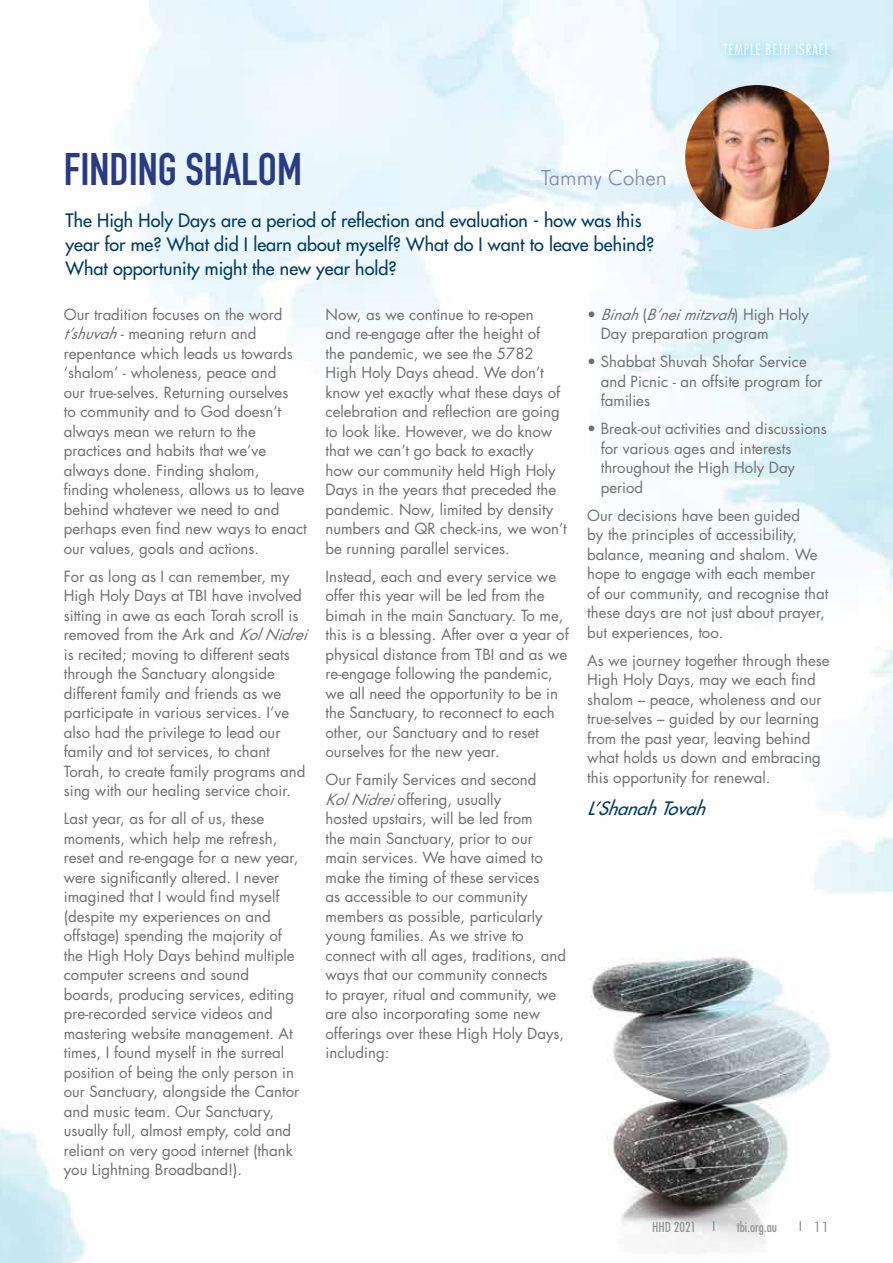
<style>
.page{position:relative;width:893px;height:1263px;background:#fff}
.page>*{position:absolute;margin:0;border:0;box-sizing:border-box;transform-origin:0 0}
.t1{font:700 45px "DIN Condensed";color:#2a3a83}
.t2{font:300 21px "Futura BT";color:#8684b1}
.t3{font:18px/24px "Futura";color:#003a63}
.t4{font:italic 18px "Futura";color:#003a63}
.t5{font:15px/19.5px "Futura";color:#6d6e71}
.t6{font:300 condensed 15px "Futura";letter-spacing:.06em;color:#fff}
.t7{font:condensed 13.5px "Futura";color:#939598}
.t8{font:13.5px "Futura";color:#939598}
.s1{font-style:italic}
</style>
<div class="page">
<img style="left:0;top:0;width:893px;height:1263px">
<img style="left:685px;top:85px;width:144px;height:144px;border-radius:71px">
<div style="left:718px;top:38px;width:121px;height:28px;background:#00aeef;opacity:.75"></div>
<h1 class="t1" style="left:64px;top:139px;width:240px">FINDING SHALOM</h1>
<h2 class="t2" style="left:541px;top:165px;width:127px">Tammy Cohen</h2>
<p class="t6" style="left:723px;top:41px;width:108px">TEMPLE BETH ISRAEL</p>
<p class="t3" style="left:66px;top:209px;width:590px">The High Holy Days are a period of reflection and evaluation - how was this year for me? What did I learn about myself? What do I want to leave behind?<br>What opportunity might the new year hold?</p>
<p class="t5" style="left:64px;top:305px;width:244px">Our tradition focuses on the word <span class="s1">t’shuvah</span>- meaning return and repentance which leads us towards ‘shalom’ - wholeness, peace and<br>our true-selves. Returning ourselves<br>to community and to God doesn’t always mean we return to the practices and habits that we’ve always done. Finding shalom, finding wholeness, allows us to leave behind whatever we need to and perhaps even find new ways to enact our values, goals and actions.</p>
<p class="t5" style="left:64px;top:567px;width:251px">For as long as I can remember, my High Holy Days at TBI have involved sitting in awe as each Torah scroll is removed from the Ark and <span class="s1">KolNidrei </span>is recited; moving to different seats through the Sanctuary alongside different family and friends as we participate in various services. I’ve also had the privilege to lead our family and tot services, to chant Torah, to create family programs and sing with our healing service choir.</p>
<p class="t5" style="left:64px;top:809px;width:237px">Last year, as for all of us, these moments, which help me refresh, reset and re-engage for a new year, were significantly altered. I never imagined that I would find myself (despite my experiences on and offstage) spending the majority of the High Holy Days behind multiple computer screens and sound boards, producing services, editing pre-recorded service videos and mastering website management. At times, I found myself in the surreal position of being the only person in our Sanctuary, alongside the Cantor and music team. Our Sanctuary, usually full, almost empty, cold and reliant on very good internet (thank you Lightning Broadband!).</p>
<p class="t5" style="left:601px;top:305px;width:210px;text-indent:-13px">• <span class="s1">Binah</span>( <span class="s1">B’neimitzvah</span>) H i g h H o l y<br>Day preparation program</p>
<p class="t5" style="left:601px;top:352px;width:223px;text-indent:-14px">• Shabbat Shuvah Shofar Service and Picnic - an offsite program for families</p>
<p class="t5" style="left:601px;top:419px;width:228px;text-indent:-14px">• Break-out activities and discussions for various ages and interests throughout the High Holy Day period</p>
<p class="t5" style="left:587px;top:506px;width:243px">Our decisions have been guided<br>by the principles of accessibility, balance, meaning and shalom. We hope to engage with each member of our community, and recognise that these days are not just about prayer, but experiences, too.</p>
<p class="t5" style="left:587px;top:651px;width:244px">As we journey together through these High Holy Days, may we each find shalom – peace, wholeness and our true-selves – guided by our learning from the past year, leaving behind what holds us down and embracing this opportunity for renewal.</p>
<p class="t4" style="left:587px;top:797px;width:127px">L’ShanahTovah</p>
<p class="t5" style="left:325px;top:305px;width:243px">Now, as we continue to re-open<br>and re-engage after the height of<br>the pandemic, we see the 5782<br>High Holy Days ahead. We don’t know yet exactly what these days of celebration and reflection are going to look like. However, we do know that we can’t go back to exactly<br>how our community held High Holy<br>Days in the years that preceded the pandemic. Now, limited by density numbers and QR check-ins, we won’t be running parallel services.</p>
<p class="t5" style="left:325px;top:567px;width:245px">Instead, each and every service we offer this year will be led from the bimah in the main Sanctuary. To me, this is a blessing. After over a year of physical distance from TBI and as we re-engage following the pandemic, we all need the opportunity to be in the Sanctuary, to reconnect to each other, our Sanctuary and to reset ourselves for the new year.</p>
<p class="t5" style="left:325px;top:770px;width:242px">Our Family Services and second<br><span class="s1">KolNidrei</span>offering, usually<br>hosted upstairs, will be led from<br>the main Sanctuary, prior to our main services. We have aimed to make the timing of these services<br>as accessible to our community members as possible, particularly young families. As we strive to connect with all ages, traditions, and ways that our community connects<br>to prayer, ritual and community, we are also incorporating some new offerings over these High Holy Days, including:</p>
<p class="t7" style="left:652px;top:1219px;width:46px">HHD 2021</p>
<p class="t7" style="left:737px;top:1218px;width:42px">tbi.org.au</p>
<p class="t8" style="left:814px;top:1218px;width:17px">11</p>
</div>
